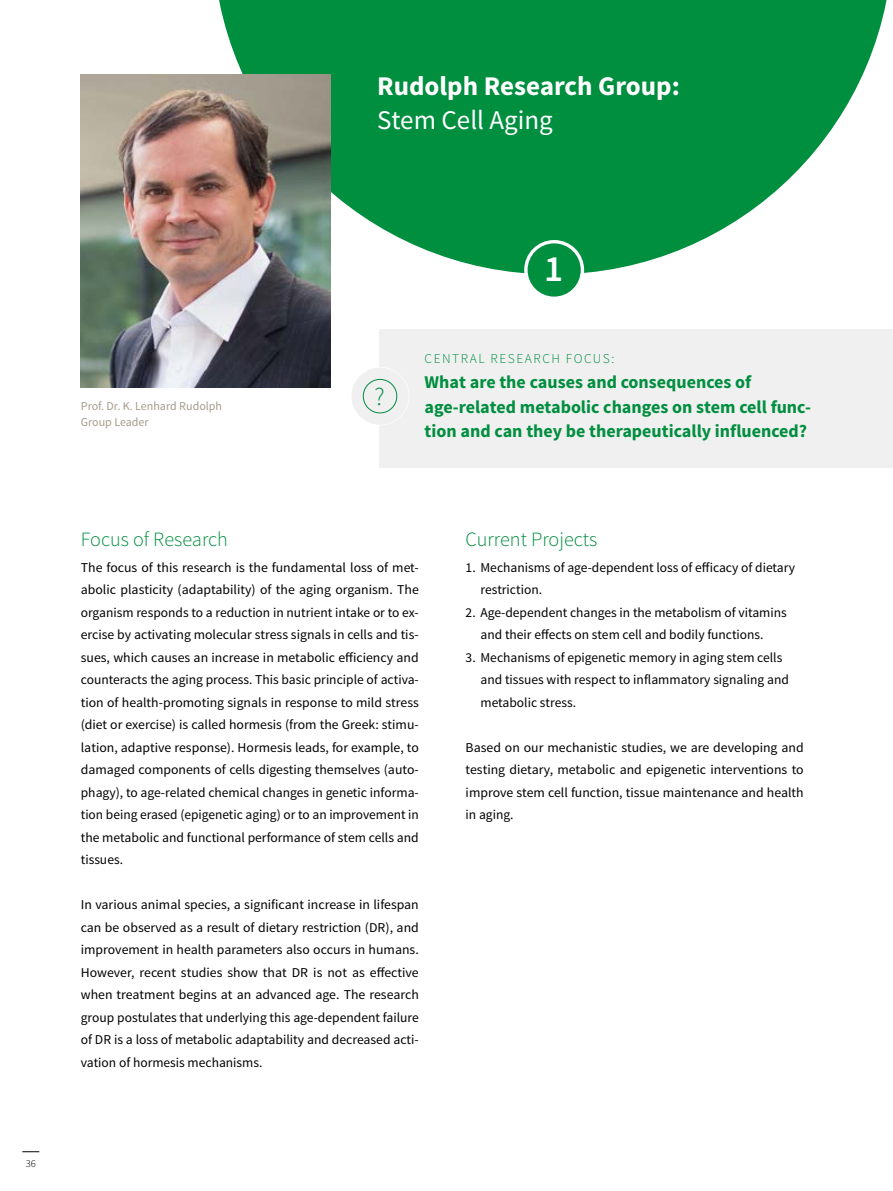
<style>
.page{position:relative;width:893px;height:1191px;background:#fff}
.page>*{position:absolute;margin:0;border:0;box-sizing:border-box;transform-origin:0 0}
.t1{font:600 37.05px "Source Sans Pro";color:#fff}
.t2{font:700 27px "Source Sans Pro";color:#fff}
.t3{font:27px "Source Sans Pro";color:#fff}
.t4{font:300 25.5px "Source Sans Pro";color:#008e3f}
.t5{font:300 20.25px "Source Sans Pro";color:#008e3f}
.t6{font:700 18px/24.8px "Source Sans Pro";color:#008e3f}
.t7{font:13.5px/22.5px "Source Sans Pro";color:#000;text-align:justify}
.t8{font:300 13.5px "Source Sans Pro";letter-spacing:.11em;color:#008e3f}
.t9{font:12px/16.5px "Source Sans Pro";color:#a59b8d}
.t10{font:300 10.5px "Source Sans Pro";color:#000}
</style>
<div class="page">
<svg style="left:22px;top:1151px;width:17px;height:1px"></svg>
<svg style="left:219px;top:0;width:668px;height:274px;fill:#008e3f"></svg>
<div style="left:526px;top:242px;width:56px;height:56px;background:#008e3f;border-radius:50%"></div>
<div style="left:524px;top:240px;width:60px;height:60px;border:3px solid #fff;border-radius:50%"></div>
<img style="left:81px;top:74px;width:249px;height:313px">
<div style="left:380px;top:329px;width:513px;height:139px;background:#f0f0f0"></div>
<div style="left:351px;top:367px;width:58px;height:58px;background:#f0f0f0;border-radius:50%"></div>
<div style="left:363px;top:379px;width:34px;height:34px;border:1px solid #008e3f;border-radius:50%"></div>
<h2 class="t2" style="left:377px;top:68px;width:304px">Rudolph Research Group:</h2>
<h2 class="t3" style="left:377px;top:103px;width:177px">Stem Cell Aging</h2>
<p class="t10" style="left:26px;top:1157px;width:12px">36</p>
<p class="t9" style="left:81px;top:397px;width:143px">Prof. Dr. K. Lenhard Rudolph<br>Group Leader</p>
<h3 class="t4" style="left:375px;top:381px;width:12px">?</h3>
<h1 class="t1" style="left:544px;top:245px;width:21px">1</h1>
<p class="t8" style="left:425px;top:350px;width:191px">CENTRAL RESEARCH FOCUS:</p>
<h3 class="t6" style="left:425px;top:370px;width:388px">What are the causes and consequences of age-related metabolic changes on stem cell func&shy;tion and can they be therapeutically influenced?</h3>
<h3 class="t5" style="left:81px;top:527px;width:149px">Focus of Research</h3>
<p class="t7" style="left:81px;top:556px;width:340px">The focus of this research is the fundamental loss of met&shy;abolic plasticity (adaptability) of the aging organism. The organism responds to a reduction in nutrient intake or to ex&shy;ercise by activating molecular stress signals in cells and tis&shy;sues, which causes an increase in metabolic efficiency and counteracts the aging process. This basic principle of activa&shy;tion of health-promoting signals in response to mild stress (diet or exercise) is called hormesis (from the Greek: stimu&shy;lation, adaptive response). Hormesis leads, for example, to damaged components of cells digesting themselves (auto&shy;phagy), to age-related chemical changes in genetic informa&shy;tion being erased (epigenetic aging) or to an improvement in the metabolic and functional performance of stem cells and tissues.</p>
<p class="t7" style="left:81px;top:894px;width:340px">In various animal species, a significant increase in lifespan can be observed as a result of dietary restriction (DR), and improvement in health parameters also occurs in humans.<br>However, recent studies show that DR is not as effective when treatment begins at an advanced age. The research group postulates that underlying this age-dependent failure of DR is a loss of metabolic adaptability and decreased acti&shy;vation of hormesis mechanisms.</p>
<h3 class="t5" style="left:466px;top:527px;width:133px">Current Projects</h3>
<p class="t7" style="left:480px;top:556px;width:316px;text-indent:-15px">1. Mechanisms of age-dependent loss of efficacy of dietary restriction.</p>
<p class="t7" style="left:480px;top:601px;width:308px;text-indent:-15px">2. Age-dependent changes in the metabolism of vitamins and their effects on stem cell and bodily functions.</p>
<p class="t7" style="left:480px;top:646px;width:310px;text-align:left;text-indent:-15px">3. Mechanisms of epigenetic memory in aging stem cells and tissues with respect to inflammatory signaling and metabolic stress.</p>
<p class="t7" style="left:466px;top:736px;width:340px">Based on our mechanistic studies, we are developing and testing dietary, metabolic and epigenetic interventions to improve stem cell function, tissue maintenance and health in aging.</p>
</div>
